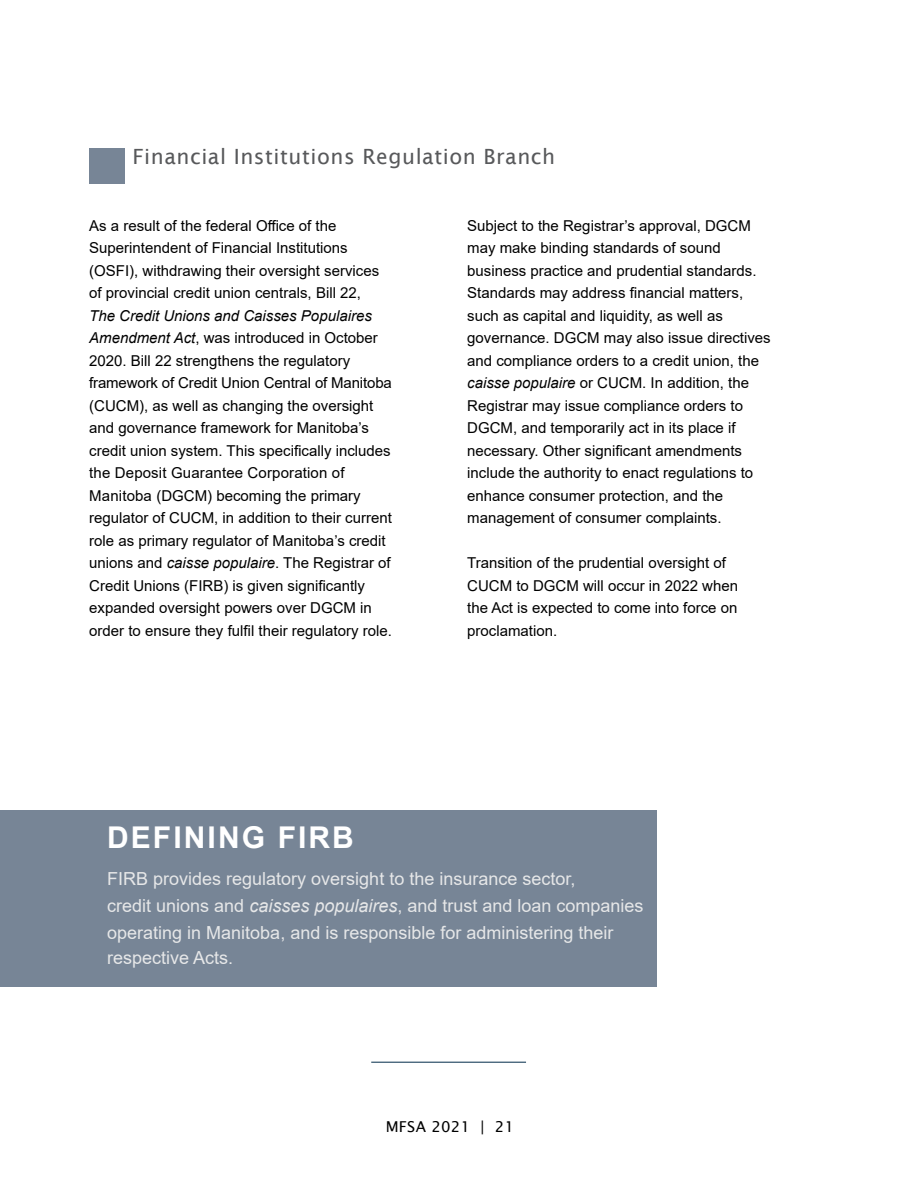
<style>
.page{position:relative;width:918px;height:1188px;background:#fff}
.page>*{position:absolute;margin:0;border:0;box-sizing:border-box;transform-origin:0 0}
.t1{font:700 30px "Arial";letter-spacing:.07em;color:#fff}
.t2{font:21px "Lucida Sans";letter-spacing:.025em;color:#58595b}
.t3{font:18px/27px "Arial";color:#e6e7e8}
.t4{font:15px/22.5px "Arial";color:#000}
.t5{font:15px "Lucida Sans";letter-spacing:.02em;color:#000}
.s1{font-style:italic}
</style>
<div class="page">
<hr style="left:371px;top:1062px;width:155px;height:1px;background:#002b49">
<div style="left:89px;top:148px;width:36px;height:36px;background:#778596"></div>
<div style="left:0;top:810px;width:656px;height:176px;background:#778596"></div>
<h2 class="t2" style="left:132px;top:144px;width:424px">Financial Institutions Regulation Branch</h2>
<p class="t4" style="left:89px;top:214px;width:292px">As a result of the federal Office of the Superintendent of Financial Institutions (OSFI), withdrawing their oversight services of provincial credit union centrals, Bill 22,</p>
<p class="t4" style="left:89px;top:304px;width:304px"><span class="s1">The Credit Unions and Caisses Populaires Amendment Act</span>, was introduced in October 2020. Bill 22 strengthens the regulatory framework of Credit Union Central of Manitoba (CUCM), as well as changing the oversight and governance framework for Manitoba’s credit union system. This specifically includes the Deposit Guarantee Corporation of Manitoba (DGCM) becoming the primary regulator of CUCM, in addition to their current role as primary regulator of Manitoba’s credit unions and <span class="s1">caisse populaire</span>. The Registrar of Credit Unions (FIRB) is given significantly expanded oversight powers over DGCM in order to ensure they fulfil their regulatory role.</p>
<h1 class="t1" style="left:107px;top:816px;width:248px">DEFINING FIRB</h1>
<p class="t4" style="left:467px;top:214px;width:305px">Subject to the Registrar’s approval, DGCM may make binding standards of sound business practice and prudential standards.<br>Standards may address financial matters, such as capital and liquidity, as well as governance. DGCM may also issue directives and compliance orders to a credit union, the <span class="s1">caisse populaire</span> or CUCM. In addition, the Registrar may issue compliance orders to DGCM, and temporarily act in its place if necessary. Other significant amendments include the authority to enact regulations to enhance consumer protection, and the management of consumer complaints.</p>
<p class="t4" style="left:467px;top:551px;width:272px">Transition of the prudential oversight of<br>CUCM to DGCM will occur in 2022 when the Act is expected to come into force on proclamation.</p>
<p class="t3" style="left:107px;top:865px;width:538px">FIRB provides regulatory oversight to the insurance sector,<br>credit unions and <span class="s1">caisses populaires</span>, and trust and loan companies operating in Manitoba, and is responsible for administering their</p>
<p class="t3" style="left:107px;top:944px;width:128px">respective Acts.</p>
<p class="t5" style="left:386px;top:1118px;width:130px">MFSA 2021 | 21</p>
</div>
